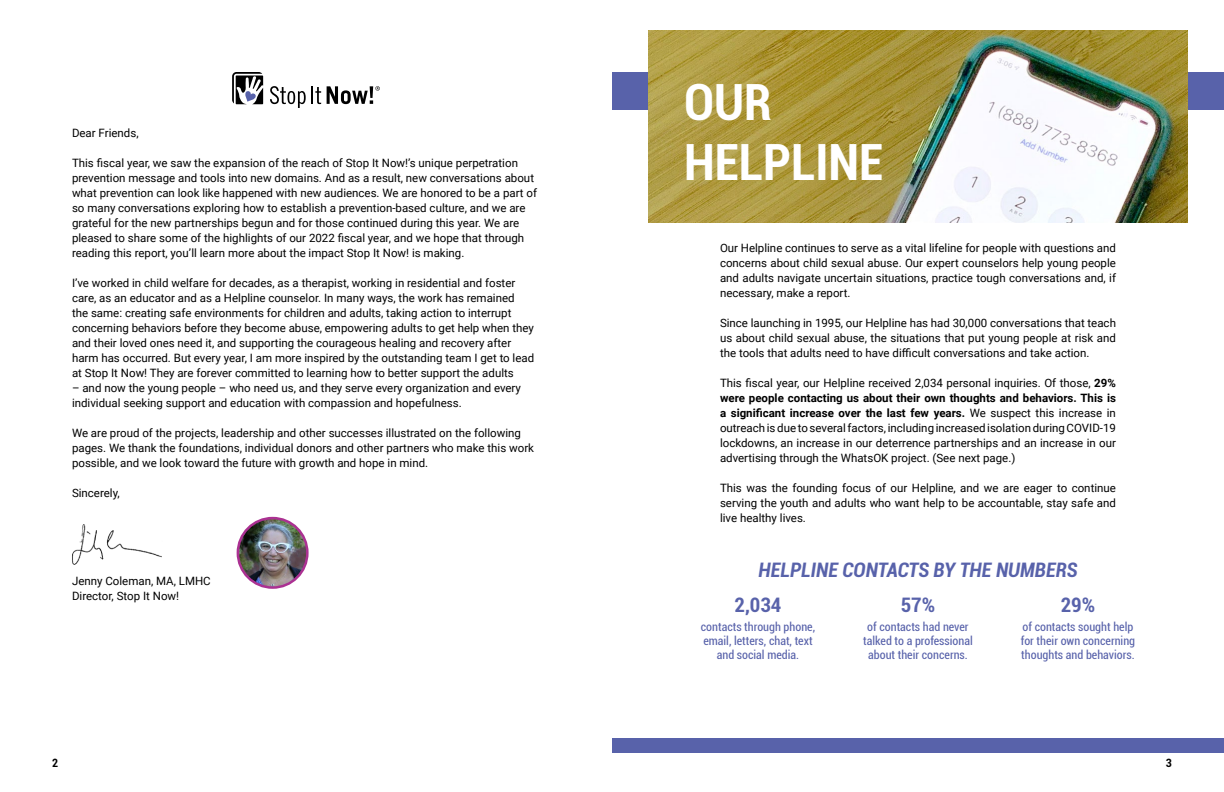
<style>
.page{position:relative;width:1224px;height:792px;background:#fff}
.page>*{position:absolute;margin:0;border:0;box-sizing:border-box;transform-origin:0 0}
.t1{font:700 condensed 50px/60px "Roboto";color:#fff}
.t2{font:italic 700 condensed 20px "Roboto";color:#5862aa}
.t3{font:700 condensed 20px "Roboto";color:#5862aa}
.t4{font:condensed 12px/14.4px "Roboto";color:#5862aa;text-align:center}
.t5{font:11.5px/15px "Roboto";color:#000}
.t6{font:700 condensed 11.5px "Roboto";color:#000}
.s1{font-weight:700}
</style>
<div class="page">
<div style="left:612px;top:72px;width:612px;height:38px;background:#5862aa"></div>
<img style="left:649px;top:31px;width:538px;height:192px">
<img style="left:238px;top:518px;width:69px;height:70px;border-radius:35px">
<div style="left:237px;top:517px;width:72px;height:72px;border:3px solid #ab3192;border-radius:50%"></div>
<img style="left:72px;top:524px;width:90px;height:41px">
<svg style="left:270px;top:86px;width:36px;height:22px"></svg>
<svg style="left:312px;top:86px;width:9px;height:18px"></svg>
<svg style="left:327px;top:86px;width:53px;height:18px"></svg>
<svg style="left:232px;top:72px;width:31px;height:32px"></svg>
<div style="left:612px;top:738px;width:612px;height:15px;background:#5862aa"></div>
<p class="t5" style="left:72px;top:125px;width:68px">Dear Friends,</p>
<p class="t5" style="left:72px;top:155px;width:467px">This fiscal year, we saw the expansion of the reach of Stop It Now!’s unique perpetration prevention message and tools into new domains. And as a result, new conversations about what prevention can look like happened with new audiences. We are honored to be a part of so many conversations exploring how to establish a prevention-based culture, and we are grateful for the new partnerships begun and for those continued during this year. We are pleased to share some of the highlights of our 2022 fiscal year, and we hope that through reading this report, you’ll learn more about the impact Stop It Now! is making.</p>
<p class="t5" style="left:72px;top:275px;width:464px">I’ve worked in child welfare for decades, as a therapist, working in residential and foster care, as an educator and as a Helpline counselor. In many ways, the work has remained<br>the same: creating safe environments for children and adults, taking action to interrupt concerning behaviors before they become abuse, empowering adults to get help when they and their loved ones need it, and supporting the courageous healing and recovery after harm has occurred. But every year, I am more inspired by the outstanding team I get to lead at Stop It Now! They are forever committed to learning how to better support the adults</p>
<p class="t5" style="left:72px;top:380px;width:451px">– and now the young people – who need us, and they serve every organization and every individual seeking support and education with compassion and hopefulness.</p>
<p class="t5" style="left:72px;top:425px;width:464px">We are proud of the projects, leadership and other successes illustrated on the following pages. We thank the foundations, individual donors and other partners who make this work possible, and we look toward the future with growth and hope in mind.</p>
<p class="t5" style="left:72px;top:485px;width:49px">Sincerely,</p>
<p class="t5" style="left:72px;top:573px;width:140px">Jenny Coleman, MA, LMHC</p>
<p class="t5" style="left:72px;top:588px;width:109px">Director, Stop It Now!</p>
<p class="t1" style="left:684px;top:71px;width:201px">OUR<br>HELPLINE</p>
<p class="t5" style="left:720px;top:240px;width:398px;text-align:justify">Our Helpline continues to serve as a vital lifeline for people with questions and concerns about child sexual abuse. Our expert counselors help young people and adults navigate uncertain situations, practice tough conversations and, if necessary, make a report.</p>
<p class="t5" style="left:720px;top:315px;width:398px;text-align:justify">Since launching in 1995, our Helpline has had 30,000 conversations that teach us about child sexual abuse, the situations that put young people at risk and the tools that adults need to have difficult conversations and take action.</p>
<p class="t5" style="left:720px;top:375px;width:398px;text-align:justify">This fiscal year, our Helpline received 2,034 personal inquiries. Of those, <span class="s1">29% were people contacting us about their own thoughts and behaviors. This is a significant increase over the last few years.</span> We suspect this increase in outreach is due to several factors, including increased isolation during COVID-19 lockdowns, an increase in our deterrence partnerships and an increase in our advertising through the WhatsOK project. (See next page.)</p>
<p class="t5" style="left:720px;top:480px;width:398px;text-align:justify">This was the founding focus of our Helpline, and we are eager to continue serving the youth and adults who want help to be accountable, stay safe and live healthy lives.</p>
<p class="t2" style="left:758px;top:555px;width:321px">HELPLINE CONTACTS BY THE NUMBERS</p>
<p class="t3" style="left:735px;top:590px;width:48px">2,034</p>
<p class="t4" style="left:863px;top:619px;width:111px">of contacts had never talked to a professional about their concerns.</p>
<p class="t3" style="left:901px;top:590px;width:36px">57%</p>
<p class="t3" style="left:1061px;top:590px;width:36px">29%</p>
<p class="t4" style="left:1021px;top:619px;width:116px;text-align:left">of contacts sought help for their own concerning thoughts and behaviors.</p>
<p class="t4" style="left:701px;top:619px;width:116px">contacts through phone, email, letters, chat, text and social media.</p>
<p class="t6" style="left:52px;top:754px;width:8px">2</p>
<p class="t6" style="left:1166px;top:754px;width:8px">3</p>
</div>
